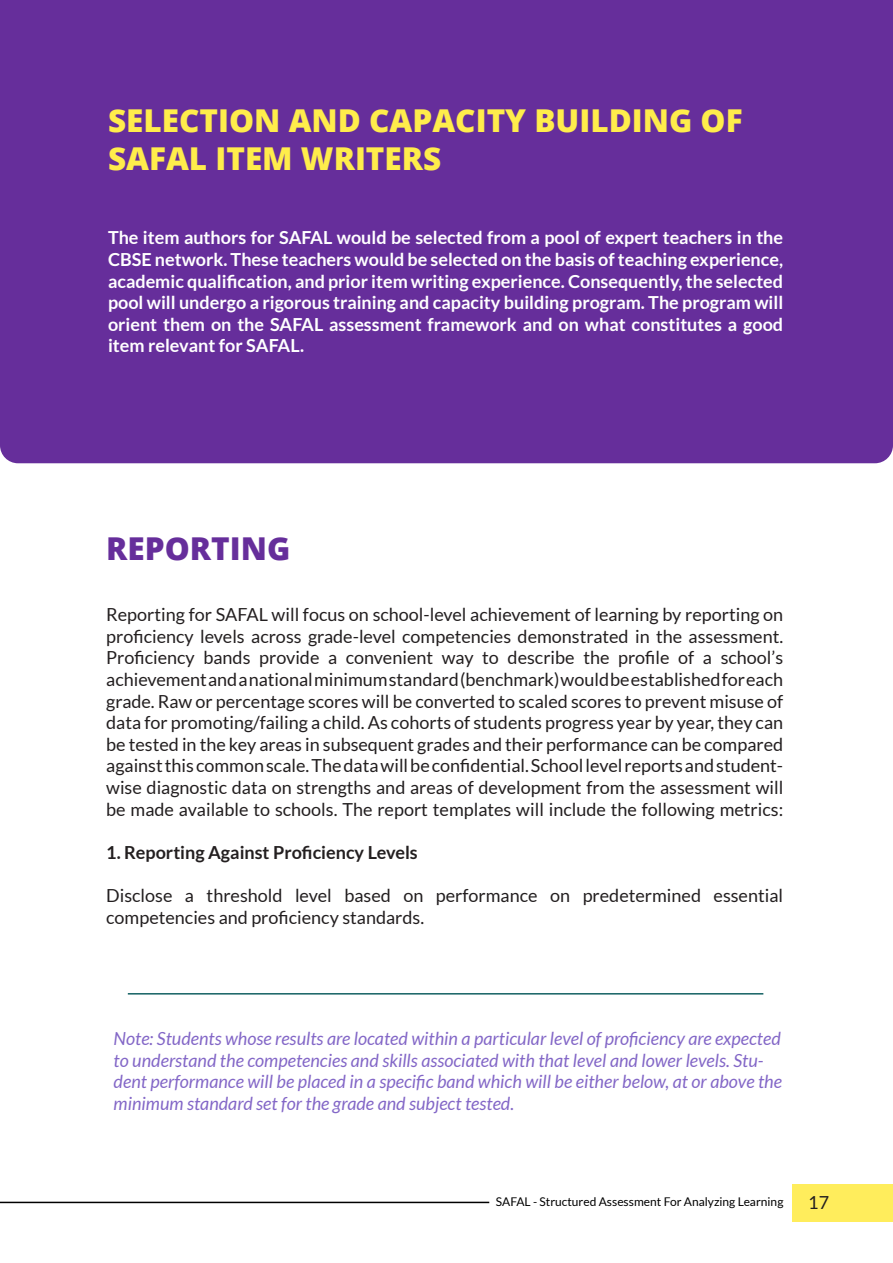
<style>
.page{position:relative;width:893px;height:1263px;background:#fff}
.page>*{position:absolute;margin:0;border:0;box-sizing:border-box;transform-origin:0 0}
.t1{font:800 31.5px/37.8px "Open Sans";color:#ffed4b}
.t2{font:800 31.5px "Open Sans";color:#662e9b}
.t3{font:18px/21.6px "Lato";color:#231f20;text-align:justify}
.t4{font:700 18px/21.6px "Lato";color:#fff;text-align:justify}
.t5{font:italic 18px/21.6px "Lato";color:#8367c7}
.t6{font:700 18px "Lato";color:#231f20}
.t7{font:12px "Lato";color:#000}
</style>
<div class="page">
<hr style="left:0;top:1202px;width:489px;height:1px;background:#000">
<div style="left:792px;top:1184px;width:101px;height:38px;background:#ffed5c"></div>
<div style="left:0;top:0;width:893px;height:463px;background:#662e9b"></div>
<hr style="left:128px;top:993px;width:635px;height:1px;background:#146163">
<p class="t1" style="left:108px;top:100px;width:636px">SELECTION AND CAPACITY BUILDING OF<br>SAFAL ITEM WRITERS</p>
<p class="t4" style="left:108px;top:227px;width:677px">The item authors for SAFAL would be selected from a pool of expert teachers in the CBSE network. These teachers would be selected on the basis of teaching experience, academic qualification, and prior item writing experience. Consequently, the selected pool will undergo a rigorous training and capacity building program. The program will orient them on the SAFAL assessment framework and on what constitutes a good item relevant for SAFAL.</p>
<p class="t2" style="left:106px;top:524px;width:186px">REPORTING</p>
<p class="t3" style="left:106px;top:604px;width:678px">Reporting for SAFAL will focus on school-level achievement of learning by reporting on proficiency levels across grade-level competencies demonstrated in the assessment.<br>Proficiency bands provide a convenient way to describe the profile of a school’s achievement and a national minimum standard (benchmark) would be established for each grade. Raw or percentage scores will be converted to scaled scores to prevent misuse of data for promoting/failing a child. As cohorts of students progress year by year, they can be tested in the key areas in subsequent grades and their performance can be compared against this common scale. The data will be confidential. School level reports and student&shy;wise diagnostic data on strengths and areas of development from the assessment will be made available to schools. The report templates will include the following metrics:</p>
<p class="t6" style="left:106px;top:842px;width:313px">1. Reporting Against Proficiency Levels</p>
<p class="t3" style="left:106px;top:884px;width:678px">Disclose a threshold level based on performance on predetermined essential competencies and proficiency standards.</p>
<p class="t5" style="left:114px;top:1028px;width:670px">Note: Students whose results are located within a particular level of proficiency are expected to understand the competencies and skills associated with that level and lower levels. Stu&shy;dent performance will be placed in a specific band which will be either below, at or above the minimum standard set for the grade and subject tested.</p>
<p class="t7" style="left:496px;top:1195px;width:289px">SAFAL - Structured Assessment For Analyzing Learning</p>
<p class="t3" style="left:808px;top:1191px;width:22px">17</p>
</div>
